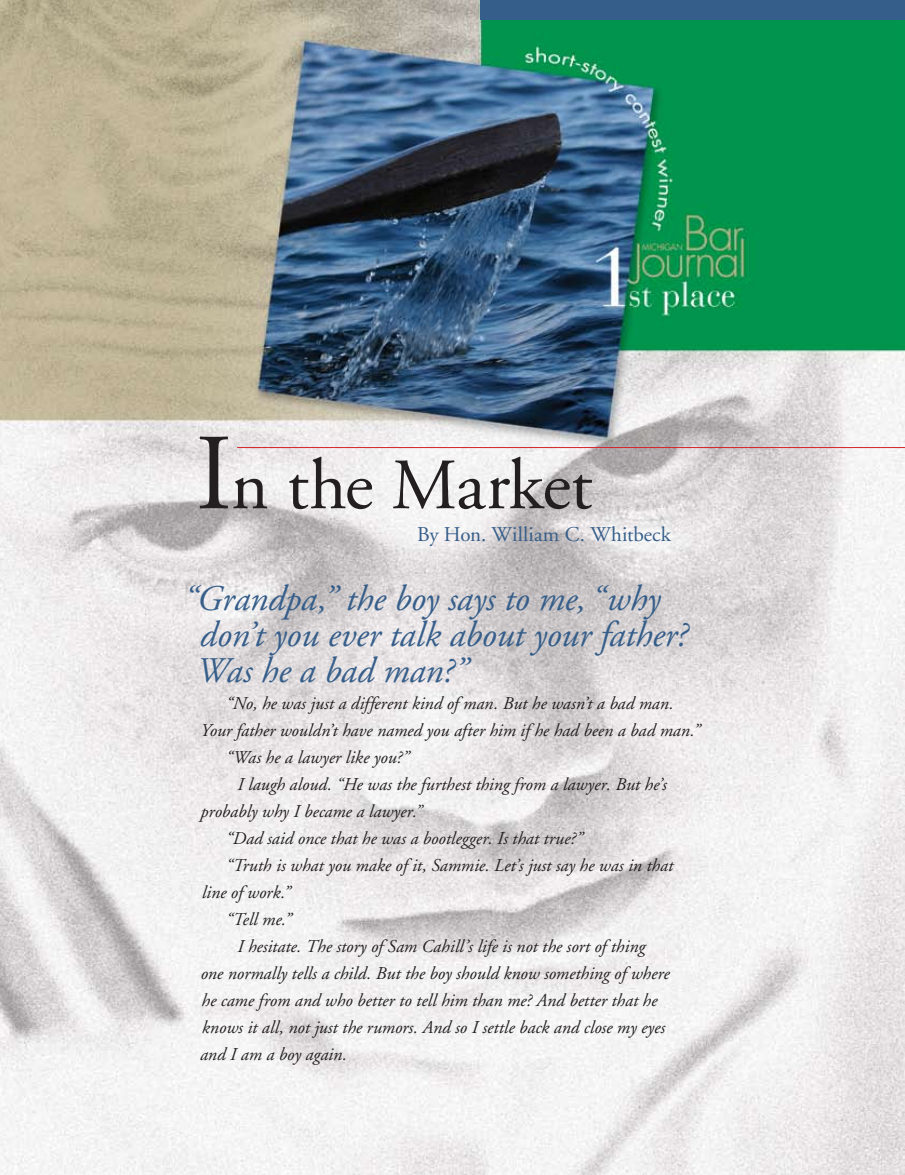
<style>
.page{position:relative;width:905px;height:1175px;background:#fff}
.page>*{position:absolute;margin:0;border:0;box-sizing:border-box;transform-origin:0 0}
.t1{font:72px "Adobe Garamond";letter-spacing:-.01em;color:#231f20}
.t2{font:italic 36px/36px "Adobe Garamond";letter-spacing:-.005em;color:#365e8a}
.t3{font:21px "Adobe Garamond";letter-spacing:.005em;color:#365e8a}
.t4{font:italic 18px "Adobe Garamond";color:#231f20}
.s1{font-size:108px}
</style>
<div class="page">
<svg style="left:904px;top:0;width:1px;height:20px"></svg>
<img style="left:0;top:0;width:904px;height:1174px">
<hr style="left:237px;top:447px;width:667px;height:1px;background:#d2232a">
<div style="left:481px;top:0;width:423px;height:20px;background:#365e8a"></div>
<h1 class="t1" style="left:196px;top:447px;width:398px"><span class="s1">I</span>n the Market</h1>
<p class="t3" style="left:417px;top:523px;width:255px">By Hon. William C. Whitbeck</p>
<h2 class="t2" style="left:195px;top:582px;width:493px;text-indent:-13px">“Grandpa,” the boy says to me, “why don’t you ever talk about your father?<br>Was he a bad man?”</h2>
<p class="t4" style="left:225px;top:694px;width:449px">“No, he was just a different kind of man. But he wasn’t a bad man.</p>
<p class="t4" style="left:200px;top:721px;width:501px">Your father wouldn’t have named you after him if he had been a bad man.”</p>
<p class="t4" style="left:225px;top:748px;width:184px">“Was he a lawyer like you?”</p>
<p class="t4" style="left:237px;top:775px;width:431px">I laugh aloud. “He was the furthest thing from a lawyer. But he’s</p>
<p class="t4" style="left:200px;top:802px;width:223px">probably why I became a lawyer.”</p>
<p class="t4" style="left:225px;top:829px;width:358px">“Dad said once that he was a bootlegger. Is that true?”</p>
<p class="t4" style="left:225px;top:856px;width:448px">“Truth is what you make of it, Sammie. Let’s just say he was in that</p>
<p class="t4" style="left:201px;top:883px;width:90px">line of work.”</p>
<p class="t4" style="left:225px;top:910px;width:67px">“Tell me.”</p>
<p class="t4" style="left:237px;top:937px;width:409px">I hesitate. The story of Sam Cahill’s life is not the sort of thing</p>
<p class="t4" style="left:200px;top:964px;width:470px">one normally tells a child. But the boy should know something of where</p>
<p class="t4" style="left:201px;top:991px;width:457px">he came from and who better to tell him than me? And better that he</p>
<p class="t4" style="left:201px;top:1018px;width:465px">knows it all, not just the rumors. And so I settle back and close my eyes</p>
<p class="t4" style="left:199px;top:1045px;width:149px">and I am a boy again.</p>
</div>
